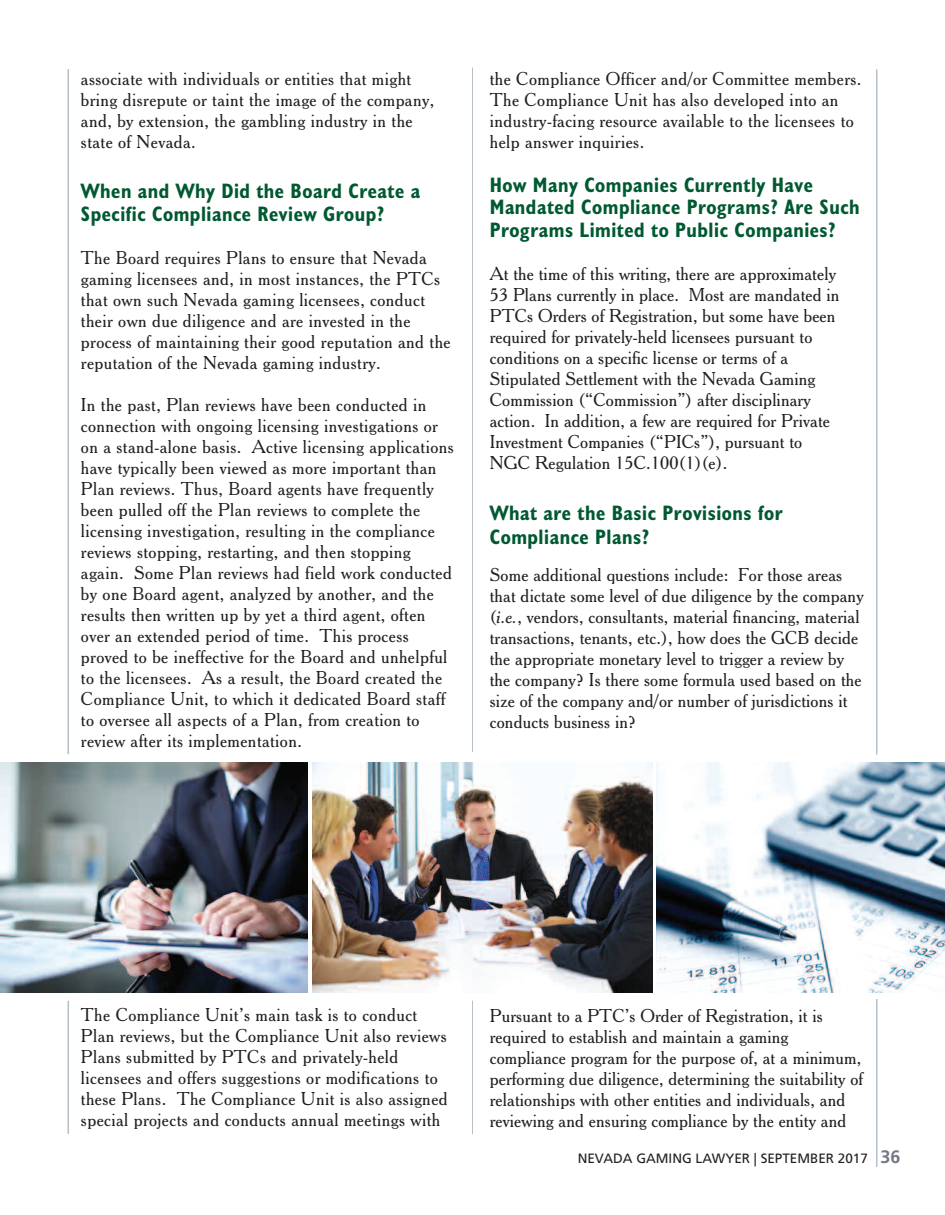
<style>
.page{position:relative;width:945px;height:1215px;background:#fff}
.page>*{position:absolute;margin:0;border:0;box-sizing:border-box;transform-origin:0 0}
.t1{font:700 condensed 21px/22.5px "Humanist 521 BT";letter-spacing:.025em;color:#005931}
.t2{font:18px/21px "Cheltenham BT";letter-spacing:.025em;color:#231f20}
.t3{font:13.5px "Frutiger";color:#231f20}
.s1{font-style:italic}
.s2{font-weight:700;font-size:18px;color:#737983}
</style>
<div class="page">
<hr style="left:876px;top:999px;width:1px;height:168px;background:#b6bfc6">
<hr style="left:876px;top:69px;width:1px;height:686px;background:#b6bfc6">
<hr style="left:68px;top:1001px;width:1px;height:133px;background:#b6bfc6">
<hr style="left:68px;top:69px;width:1px;height:685px;background:#b6bfc6">
<img style="left:0;top:762px;width:308px;height:231px">
<img style="left:312px;top:762px;width:340px;height:231px">
<img style="left:657px;top:762px;width:288px;height:231px">
<hr style="left:472px;top:1001px;width:1px;height:133px;background:#b6bfc6">
<hr style="left:472px;top:67px;width:1px;height:685px;background:#b6bfc6">
<p class="t2" style="left:81px;top:68px;width:355px">associate with individuals or entities that might bring disrepute or taint the image of the company, and, by extension, the gambling industry in the state of Nevada.</p>
<p class="t1" style="left:81px;top:180px;width:341px">When and Why Did the Board Create a<br>Specific Compliance Review Group?</p>
<p class="t2" style="left:81px;top:247px;width:371px">The Board requires Plans to ensure that Nevada gaming licensees and, in most instances, the PTCs that own such Nevada gaming licensees, conduct their own due diligence and are invested in the process of maintaining their good reputation and the reputation of the Nevada gaming industry.</p>
<p class="t2" style="left:81px;top:394px;width:374px">In the past, Plan reviews have been conducted in connection with ongoing licensing investigations or on a stand-alone basis. Active licensing applications have typically been viewed as more important than Plan reviews. Thus, Board agents have frequently been pulled off the Plan reviews to complete the licensing investigation, resulting in the compliance reviews stopping, restarting, and then stopping again. Some Plan reviews had field work conducted by one Board agent, analyzed by another, and the results then written up by yet a third agent, often over an extended period of time. This process proved to be ineffective for the Board and unhelpful to the licensees. As a result, the Board created the Compliance Unit, to which it dedicated Board staff to oversee all aspects of a Plan, from creation to review after its implementation.</p>
<p class="t2" style="left:490px;top:68px;width:373px">the Compliance Officer and/or Committee members.<br>The Compliance Unit has also developed into an industry-facing resource available to the licensees to help answer inquiries.</p>
<p class="t1" style="left:490px;top:173px;width:371px">How Many Companies Currently Have<br>Mandated Compliance Programs? Are Such<br>Programs Limited to Public Companies?</p>
<p class="t2" style="left:490px;top:263px;width:351px">At the time of this writing, there are approximately 53 Plans currently in place. Most are mandated in PTCs Orders of Registration, but some have been required for privately-held licensees pursuant to conditions on a specific license or terms of a Stipulated Settlement with the Nevada Gaming Commission (“Commission”) after disciplinary action. In addition, a few are required for Private Investment Companies (“PICs”), pursuant to NGC Regulation 15C.100(1)(e).</p>
<p class="t1" style="left:490px;top:500px;width:294px;line-height:24px">What are the Basic Provisions for<br>Compliance Plans?</p>
<p class="t2" style="left:490px;top:564px;width:375px">Some additional questions include: For those areas that dictate some level of due diligence by the company (<span class="s1">i.e.</span>, vendors, consultants, material financing, material transactions, tenants, etc.), how does the GCB decide the appropriate monetary level to trigger a review by the company? Is there some formula used based on the size of the company and/or number of jurisdictions it conducts business in?</p>
<p class="t2" style="left:81px;top:1004px;width:368px">The Compliance Unit’s main task is to conduct Plan reviews, but the Compliance Unit also reviews Plans submitted by PTCs and privately-held licensees and offers suggestions or modifications to these Plans. The Compliance Unit is also assigned special projects and conducts annual meetings with</p>
<p class="t2" style="left:490px;top:1006px;width:375px">Pursuant to a PTC’s Order of Registration, it is required to establish and maintain a gaming compliance program for the purpose of, at a minimum, performing due diligence, determining the suitability of relationships with other entities and individuals, and reviewing and ensuring compliance by the entity and</p>
<p class="t3" style="left:578px;top:1153px;width:324px">NEVADA GAMING LAWYER | SEPTEMBER 2017 <span class="s2">36</span></p>
</div>
